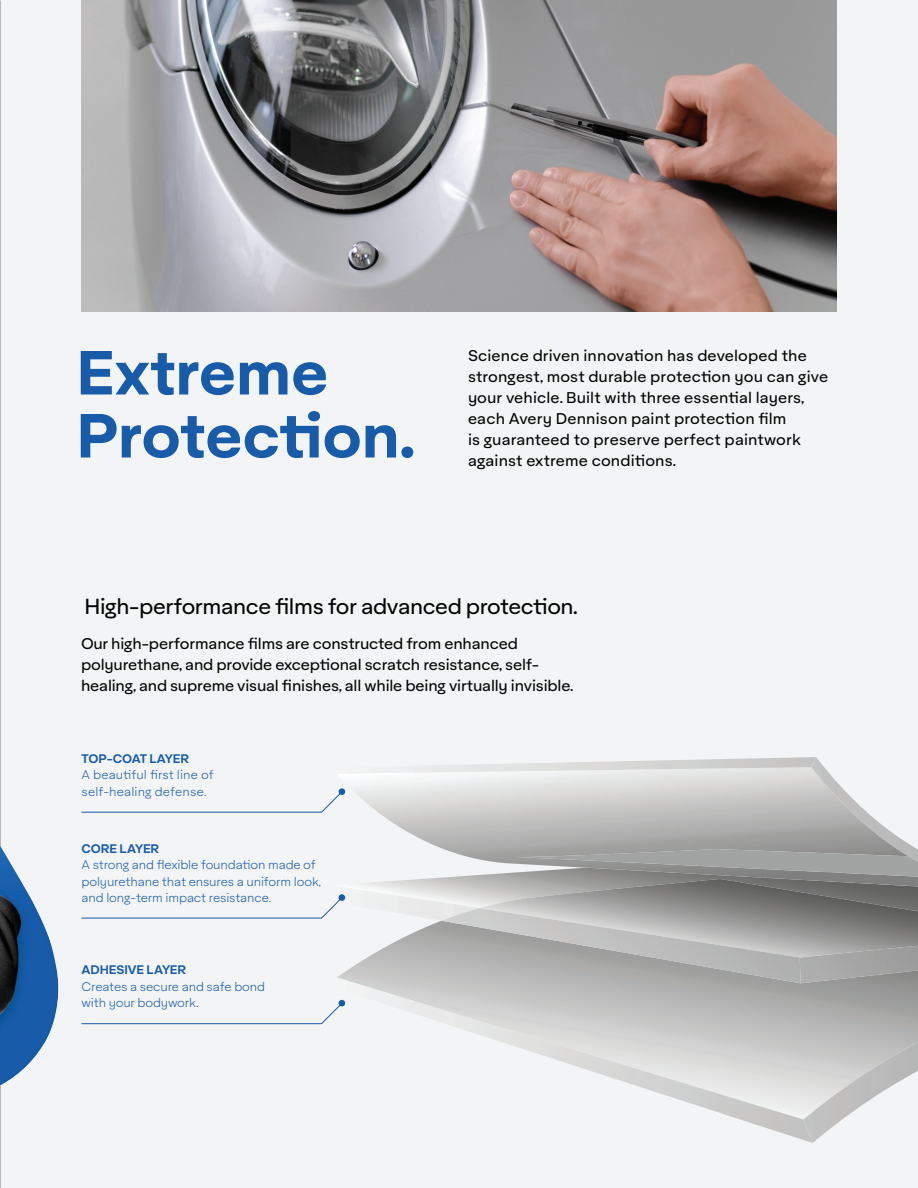
<style>
.page{position:relative;width:918px;height:1188px;background:#f3f4f5}
.page>*{position:absolute;margin:0;border:0;box-sizing:border-box;transform-origin:0 0}
.t1{font:700 60px/63px "Aktifo A";letter-spacing:-.005em;color:#185ba9}
.t2{font:21px "Aktifo A";letter-spacing:-.02em;color:#040503}
.t3{font:15px/21px "Aktifo A";color:#040503}
.t4{font:300 12px/16.5px "Aktifo A";letter-spacing:-.01em;color:#185ba9}
.t5{font:300 12px/16.5px "Aktifo A";letter-spacing:.01em;color:#185ba9}
.t6{font:600 12px "Aktifo A";letter-spacing:-.01em;color:#185ba9}
</style>
<div class="page">
<img style="left:81px;top:0;width:756px;height:312px">
<svg style="left:813px;top:1119px;width:30px;height:24px"></svg>
<svg style="left:337px;top:921px;width:581px;height:198px"></svg>
<svg style="left:337px;top:978px;width:476px;height:165px"></svg>
<img style="left:801px;top:957px;width:117px;height:26px">
<img style="left:801px;top:921px;width:117px;height:36px">
<img style="left:441px;top:921px;width:360px;height:62px">
<svg style="left:415px;top:823px;width:502px;height:26px;background:#acacac"></svg>
<svg style="left:81px;top:757px;width:798px;height:79px"></svg>
<div style="left:339px;top:788px;width:6px;height:7px;background:#185ba9;border-radius:50%"></div>
<svg style="left:81px;top:1000px;width:264px;height:24px"></svg>
<svg style="left:81px;top:849px;width:837px;height:72px"></svg>
<div style="left:339px;top:894px;width:6px;height:7px;background:#185ba9;border-radius:50%"></div>
<img style="left:0;top:845px;width:58px;height:241px">
<h1 class="t1" style="left:76px;top:340px;width:340px">Extreme<br>Protection.</h1>
<p class="t3" style="left:468px;top:345px;width:362px">Science driven innovation has developed the strongest, most durable protection you can give your vehicle. Built with three essential layers, each Avery Dennison paint protection film<br>is guaranteed to preserve perfect paintwork against extreme conditions.</p>
<h2 class="t2" style="left:85px;top:594px;width:495px">High-performance films for advanced protection.</h2>
<p class="t3" style="left:81px;top:633px;width:494px">Our high-performance films are constructed from enhanced polyurethane, and provide exceptional scratch resistance, self&shy;healing, and supreme visual finishes, all while being virtually invisible.</p>
<p class="t6" style="left:82px;top:750px;width:109px">TOP-COAT LAYER</p>
<p class="t5" style="left:82px;top:767px;width:134px">A beautiful first line of self-healing defense.</p>
<p class="t6" style="left:82px;top:840px;width:79px">CORE LAYER</p>
<p class="t4" style="left:82px;top:857px;width:241px">A strong and flexible foundation made of polyurethane that ensures a uniform look, and long-term impact resistance.</p>
<p class="t6" style="left:82px;top:962px;width:106px">ADHESIVE LAYER</p>
<p class="t4" style="left:82px;top:978px;width:185px">Creates a secure and safe bond with your bodywork.</p>
</div>
